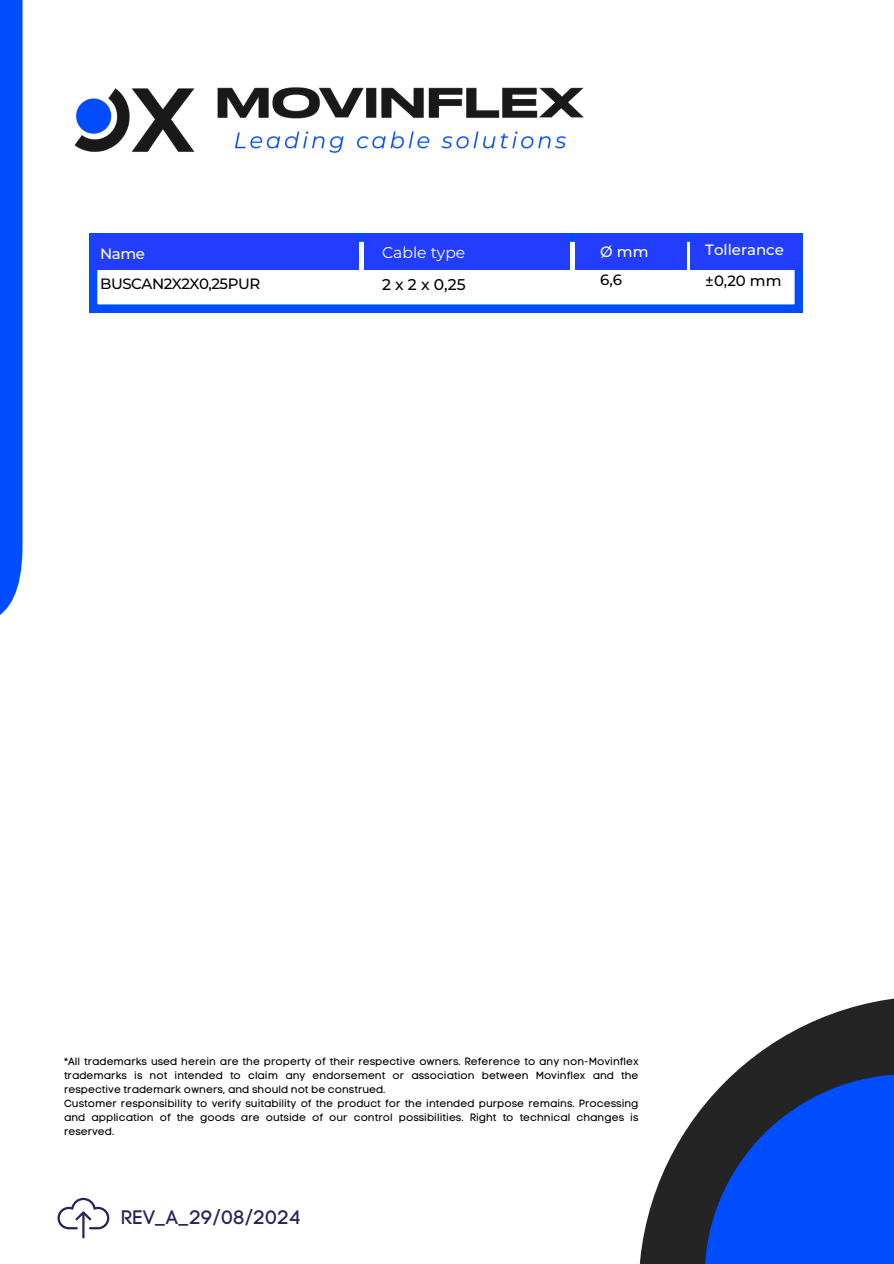
<style>
.page{position:relative;width:894px;height:1264px;background:#fff}
.page>*{position:absolute;margin:0;border:0;box-sizing:border-box;transform-origin:0 0}
.t1{font:19.35px "Code Pro Normal LC";color:#29235b}
.t2{font:15.6px/31.7px "Montserrat";color:#fff}
.t3{font:500 15px/30.3px "Montserrat";letter-spacing:-.03em;color:#000}
.t4{font:500 15px/30.3px "Montserrat";color:#fff}
.t5{font:10.5px/14px "Code Pro Normal LC";color:#000;text-align:justify}
.s1{color:#fff}
.s2{font-weight:500;color:#000}
.s3{color:#000}
</style>
<div class="page">
<svg style="left:57px;top:1197px;width:52px;height:41px"></svg>
<svg style="left:640px;top:998px;width:253px;height:265px"></svg>
<svg style="left:704px;top:1074px;width:189px;height:189px;background:#0b44ca"></svg>
<img style="left:74px;top:88px;width:121px;height:64px">
<img style="left:217px;top:87px;width:367px;height:66px">
<div style="left:0;top:0;width:23px;height:623px;background:#004cff"></div>
<svg style="left:89px;top:234px;width:712px;height:78px"></svg>
<div style="left:91px;top:234px;width:267px;height:35px;background:#233dff"></div>
<div style="left:575px;top:235px;width:111px;height:35px;background:#233dff"></div>
<div style="left:690px;top:234px;width:111px;height:35px;background:#233dff"></div>
<div style="left:364px;top:234px;width:95px;height:35px;background:#233dff"></div>
<div style="left:458px;top:234px;width:111px;height:35px;background:#233dff"></div>
<h2 class="t3" style="left:100px;top:238px;width:161px"><span class="s1">Name<br></span>BUSCAN2X2X0,25PUR</h2>
<h2 class="t4" style="left:600px;top:237px;width:50px">Ø mm</h2>
<p class="t2" style="left:382px;top:237px;width:85px">Cable type<br><span class="s2">2x2x0,25</span></p>
<h3 class="t3" style="left:600px;top:265px;width:23px">6,6</h3>
<h2 class="t4" style="left:705px;top:235px;width:80px">Tollerance <span class="s3">±0,20 mm</span></h2>
<p class="t5" style="left:64px;top:1054px;width:576px">*All trademarks used herein are the property of their respective owners. Reference to any non-Movinflex trademarks is not intended to claim any endorsement or association between Movinflex and the respective trademark owners, and should not be construed.</p>
<p class="t5" style="left:64px;top:1096px;width:576px">Customer responsibility to verify suitability of the product for the intended purpose remains. Processing and application of the goods are outside of our control possibilities. Right to technical changes is reserved.</p>
<h2 class="t1" style="left:120px;top:1205px;width:182px">REV_A_29/08/2024</h2>
</div>
